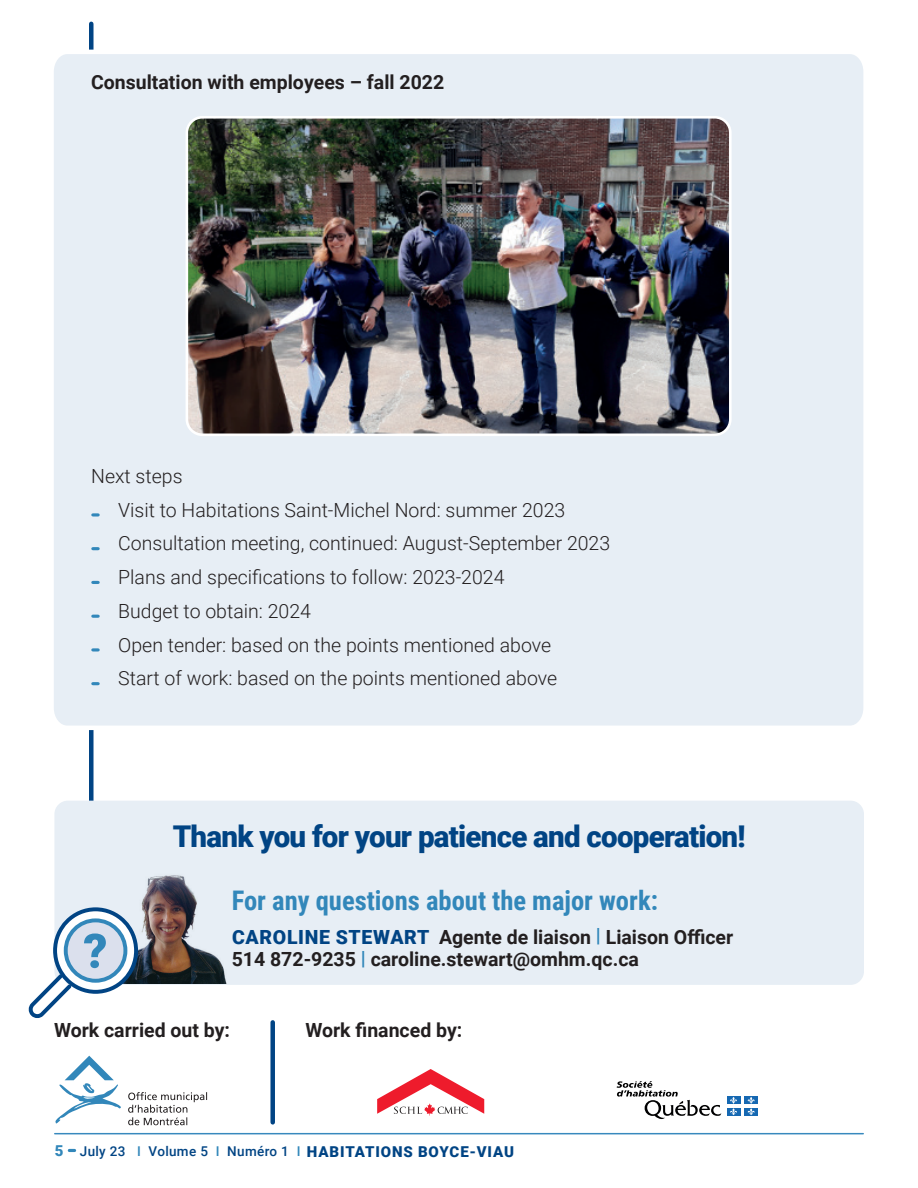
<style>
.page{position:relative;width:918px;height:1188px;background:#fff}
.page>*{position:absolute;margin:0;border:0;box-sizing:border-box;transform-origin:0 0}
.t1{font:900 30px "Roboto";letter-spacing:-.025em;color:#014484}
.t2{font:700 27px "Roboto Condensed";color:#3287ba}
.t3{font:300 19.5px/33.8px "Roboto";color:#231f20}
.t4{font:700 19.5px/22.5px "Roboto";color:#231f20}
.t5{font:900 15px "Roboto";letter-spacing:.06em;color:#014484}
.t6{font:500 13.5px "Roboto";letter-spacing:.025em;color:#014484}
.s1{font-weight:900;color:#014484}
.s2{font-weight:900;color:#3287ba}
.s3{font-weight:900;font-size:15px;color:#3287ba}
.s4{color:#3287ba}
</style>
<div class="page">
<div style="left:89px;top:24px;width:5px;height:856px;background:#014484"></div>
<svg style="left:69px;top:1149px;width:6px;height:3px"></svg>
<hr style="left:55px;top:1133px;width:808px;height:1px;background:#3889be">
<div style="left:54px;top:801px;width:810px;height:184px;background:#e7eef5;border-radius:13px"></div>
<svg style="left:55px;top:1056px;width:66px;height:68px"></svg>
<svg style="left:128px;top:1092px;width:79px;height:33px"></svg>
<div style="left:270px;top:1022px;width:5px;height:100px;background:#014484"></div>
<img style="left:102px;top:875px;width:125px;height:109px">
<svg style="left:55px;top:909px;width:81px;height:83px;background:#c7d8e6"></svg>
<div style="left:53px;top:907px;width:85px;height:87px;border:4px solid #014484;border-radius:50%"></div>
<div style="left:66px;top:920px;width:59px;height:61px;background:#dbe0ed;border-radius:50%"></div>
<div style="left:64px;top:918px;width:63px;height:65px;border:4px solid #3287ba;border-radius:50%"></div>
<svg style="left:28px;top:972px;width:45px;height:46px"></svg>
<svg style="left:84px;top:933px;width:22px;height:35px"></svg>
<svg style="left:377px;top:1069px;width:107px;height:47px"></svg>
<svg style="left:617px;top:1081px;width:104px;height:38px"></svg>
<div style="left:727px;top:1096px;width:13px;height:8px;background:#1568b2"></div>
<div style="left:744px;top:1096px;width:14px;height:8px;background:#1568b2"></div>
<div style="left:727px;top:1108px;width:13px;height:8px;background:#1568b2"></div>
<svg style="left:730px;top:1097px;width:7px;height:18px"></svg>
<div style="left:744px;top:1108px;width:14px;height:8px;background:#1568b2"></div>
<svg style="left:748px;top:1097px;width:7px;height:18px"></svg>
<div style="left:54px;top:47px;width:809px;height:685px;background:#e7eef5"></div>
<svg style="left:93px;top:513px;width:5px;height:4px"></svg>
<svg style="left:93px;top:547px;width:5px;height:3px"></svg>
<svg style="left:93px;top:581px;width:5px;height:3px"></svg>
<svg style="left:93px;top:615px;width:5px;height:3px"></svg>
<svg style="left:93px;top:648px;width:5px;height:4px"></svg>
<svg style="left:93px;top:682px;width:5px;height:3px"></svg>
<img style="left:187px;top:117px;width:543px;height:318px">
<div style="left:186px;top:116px;width:546px;height:320px;border:3px solid #fff;border-radius:16px"></div>
<p class="t4" style="left:91px;top:71px;width:355px">Consultation with employees – fall 2022</p>
<p class="t3" style="left:118px;top:458px;width:493px;text-indent:-27px">Next steps<br>Visit to Habitations Saint-Michel Nord: summer 2023<br>Consultation meeting, continued: August-September 2023<br>Plans and specifications to follow: 2023-2024<br>Budget to obtain: 2024<br>Open tender: based on the points mentioned above<br>Start of work: based on the points mentioned above</p>
<h1 class="t1" style="left:173px;top:815px;width:574px">Thank you for your patience and cooperation!</h1>
<h2 class="t2" style="left:232px;top:882px;width:428px">For any questions about the major work:</h2>
<p class="t4" style="left:232px;top:925px;width:503px"><span class="s1">CAROLINE STEWART</span> Agente de liaison <span class="s2">|</span> Liaison Officer<br>514 872-9235 <span class="s2">|</span> caroline.stewart@omhm.qc.ca</p>
<p class="t4" style="left:54px;top:1018px;width:178px">Work carried out by:</p>
<p class="t4" style="left:305px;top:1018px;width:159px">Work financed by:</p>
<p class="t6" style="left:55px;top:1142px;width:247px"><span class="s3">5</span> July 23 <span class="s4">I</span> Volume 5 <span class="s4">I</span> Numéro 1 <span class="s4">I</span></p>
<p class="t5" style="left:307px;top:1141px;width:209px">HABITATIONS BOYCE-VIAU</p>
</div>
